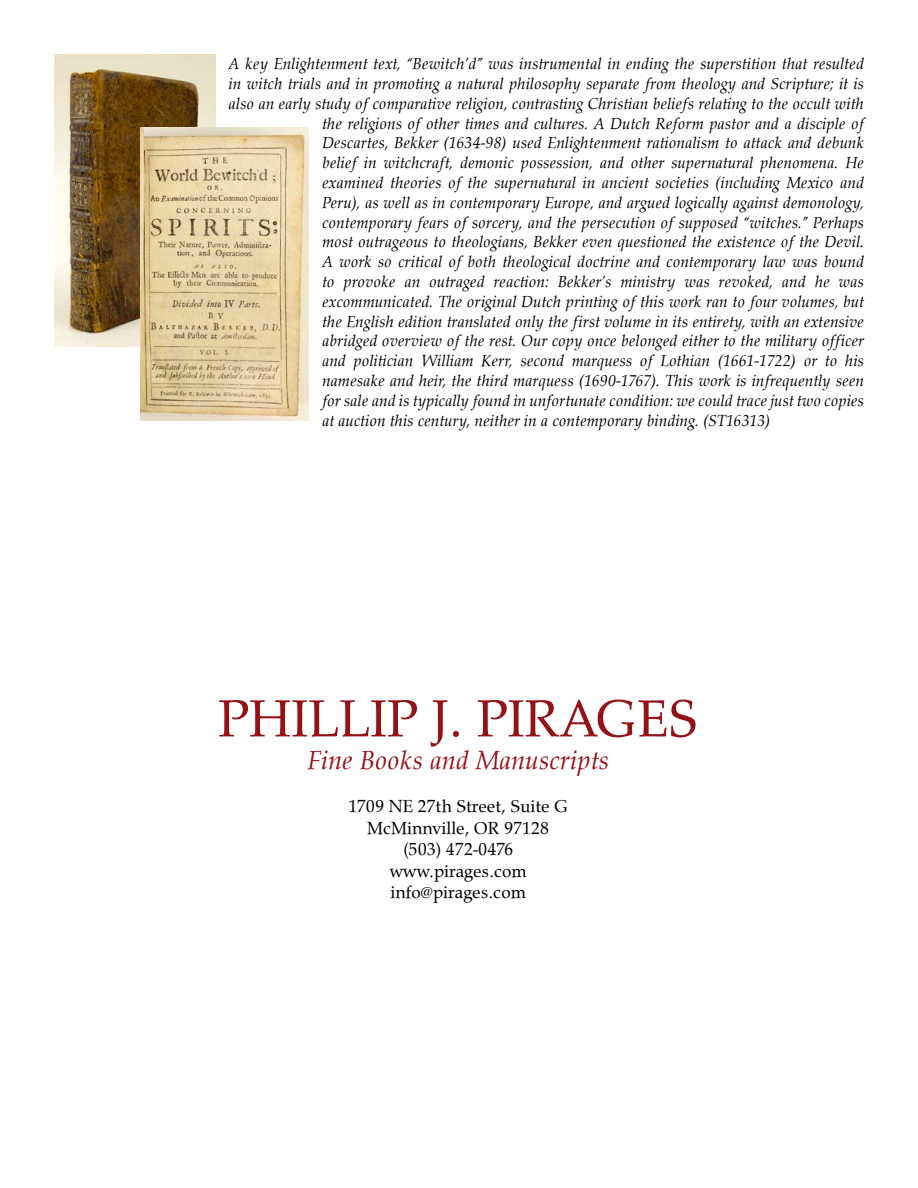
<style>
.page{position:relative;width:918px;height:1188px;background:#fff}
.page>*{position:absolute;margin:0;border:0;box-sizing:border-box;transform-origin:0 0}
.t1{font:54px "URW Palladio";color:#941215}
.t2{font:italic 27px "URW Palladio";color:#941215}
.t3{font:18px/21.6px "URW Palladio";color:#000;text-align:center}
.t4{font:italic 16.5px "URW Palladio";color:#000}
</style>
<div class="page">
<img style="left:54px;top:54px;width:161px;height:293px">
<img style="left:140px;top:127px;width:168px;height:293px">
<p class="t4" style="left:229px;top:54px;width:637px">A key Enlightenment text, “Bewitch’d” was instrumental in ending the superstition that resulted</p>
<p class="t4" style="left:229px;top:74px;width:637px">in witch trials and in promoting a natural philosophy separate from theology and Scripture; it is</p>
<p class="t4" style="left:229px;top:94px;width:637px">also an early study of comparative religion, contrasting Christian beliefs relating to the occult with</p>
<p class="t4" style="left:322px;top:113px;width:544px">the religions of other times and cultures. A Dutch Reform pastor and a disciple of</p>
<p class="t4" style="left:322px;top:133px;width:544px">Descartes, Bekker (1634-98) used Enlightenment rationalism to attack and debunk</p>
<p class="t4" style="left:322px;top:153px;width:544px">belief in witchcraft, demonic possession, and other supernatural phenomena. He</p>
<p class="t4" style="left:322px;top:173px;width:544px">examined theories of the supernatural in ancient societies (including Mexico and</p>
<p class="t4" style="left:322px;top:193px;width:544px">Peru), as well as in contemporary Europe, and argued logically against demonology,</p>
<p class="t4" style="left:322px;top:212px;width:544px">contemporary fears of sorcery, and the persecution of supposed “witches.” Perhaps</p>
<p class="t4" style="left:322px;top:232px;width:544px">most outrageous to theologians, Bekker even questioned the existence of the Devil.</p>
<p class="t4" style="left:322px;top:252px;width:544px">A work so critical of both theological doctrine and contemporary law was bound</p>
<p class="t4" style="left:322px;top:272px;width:544px">to provoke an outraged reaction: Bekker’s ministry was revoked, and he was</p>
<p class="t4" style="left:322px;top:292px;width:544px">excommunicated. The original Dutch printing of this work ran to four volumes, but</p>
<p class="t4" style="left:322px;top:311px;width:544px">the English edition translated only the first volume in its entirety, with an extensive</p>
<p class="t4" style="left:322px;top:331px;width:544px">abridged overview of the rest. Our copy once belonged either to the military officer</p>
<p class="t4" style="left:322px;top:351px;width:544px">and politician William Kerr, second marquess of Lothian (1661-1722) or to his</p>
<p class="t4" style="left:322px;top:371px;width:544px">namesake and heir, the third marquess (1690-1767). This work is infrequently seen</p>
<p class="t4" style="left:322px;top:391px;width:544px">for sale and is typically found in unfortunate condition: we could trace just two copies</p>
<p class="t4" style="left:322px;top:410px;width:450px">at auction this century, neither in a contemporary binding. (ST16313)</p>
<h1 class="t1" style="left:218px;top:685px;width:482px">PHILLIP J. PIRAGES</h1>
<h2 class="t2" style="left:308px;top:744px;width:303px">Fine Books and Manuscripts</h2>
<p class="t3" style="left:348px;top:795px;width:221px">1709 NE 27th Street, Suite G<br>McMinnville, OR 97128 (503) 472-0476 www.pirages.com info@pirages.com</p>
</div>
